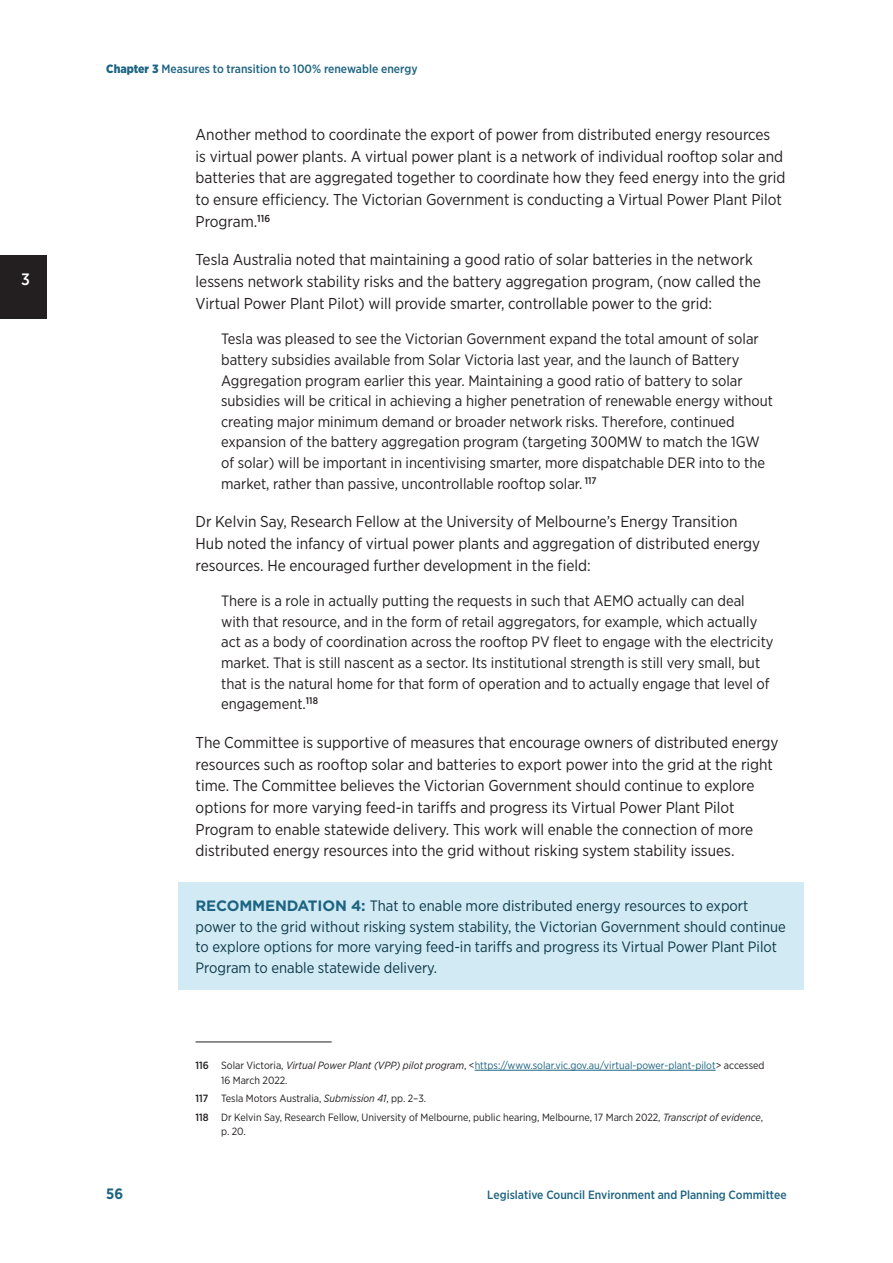
<style>
.page{position:relative;width:893px;height:1263px;background:#fff}
.page>*{position:absolute;margin:0;border:0;box-sizing:border-box;transform-origin:0 0}
.t1{font:500 16.5px "Gotham Narrow";color:#fff}
.Body{font:15.75px/21.6px "Gotham Narrow";color:#231f20}
.t2{font:15px/20.7px "Gotham Narrow";color:#231f20}
.Recommendation{font:15px/20.7px "Gotham Narrow";color:#0e394b}
.Recommendation-2{font:700 15px "Gotham";color:#1e6482}
.t3{font:700 15px "Gotham Narrow";color:#1e6482}
.t4{font:500 12px "Gotham Narrow";color:#1e6482}
.Footnote{font:10.5px/14.4px "Gotham Narrow";color:#231f20}
.Footnote-2{font:10.5px/14.4px "Gotham Narrow";color:#1e6482}
.s1{font-weight:900}
.s2{font-family:"Gotham";font-weight:700;color:#1e6482}
.s3{font-weight:500;color:#231f20}
.s4{color:#231f20}
.s5{font-style:italic;color:#231f20}
.s6{font-weight:500}
.s7{font-style:italic}
</style>
<div class="page">
<div style="left:0;top:255px;width:47px;height:64px;background:#231f20"></div>
<div style="left:179px;top:882px;width:625px;height:108px;background:#d1eaf3"></div>
<hr style="left:196px;top:1041px;width:136px;height:1px;background:#231f20">
<hr style="left:475px;top:1070px;width:241px;height:1px;background:#1e6482">
<p class="t1" style="left:21px;top:269px;width:10px">3</p>
<p class="t4" style="left:106px;top:62px;width:313px"><span class="s1">Chapter 3</span> Measures to transition to 100% renewable energy</p>
<p class="Body" style="left:196px;top:124px;width:591px">Another method to coordinate the export of power from distributed energy resources<br>is virtual power plants. A virtual power plant is a network of individual rooftop solar and batteries that are aggregated together to coordinate how they feed energy into the grid to ensure efficiency. The Victorian Government is conducting a Virtual Power Plant Pilot Program.<sup>116</sup></p>
<p class="Body" style="left:196px;top:249px;width:567px">Tesla Australia noted that maintaining a good ratio of solar batteries in the network lessens network stability risks and the battery aggregation program, (now called the<br>Virtual Power Plant Pilot) will provide smarter, controllable power to the grid:</p>
<p class="t2" style="left:221px;top:328px;width:554px">Tesla was pleased to see the Victorian Government expand the total amount of solar battery subsidies available from Solar Victoria last year, and the launch of Battery Aggregation program earlier this year. Maintaining a good ratio of battery to solar subsidies will be critical in achieving a higher penetration of renewable energy without creating major minimum demand or broader network risks. Therefore, continued expansion of the battery aggregation program (targeting 300MW to match the 1GW of solar) will be important in incentivising smarter, more dispatchable DER into to the market, rather than passive, uncontrollable rooftop solar. <sup>117</sup></p>
<p class="Body" style="left:196px;top:511px;width:566px">Dr Kelvin Say, Research Fellow at the University of Melbourne’s Energy Transition<br>Hub noted the infancy of virtual power plants and aggregation of distributed energy resources. He encouraged further development in the field:</p>
<p class="t2" style="left:221px;top:590px;width:554px">There is a role in actually putting the requests in such that AEMO actually can deal with that resource, and in the form of retail aggregators, for example, which actually act as a body of coordination across the rooftop PV fleet to engage with the electricity market. That is still nascent as a sector. Its institutional strength is still very small, but that is the natural home for that form of operation and to actually engage that level of engagement.<sup>118</sup></p>
<p class="Body" style="left:196px;top:731px;width:585px">The Committee is supportive of measures that encourage owners of distributed energy resources such as rooftop solar and batteries to export power into the grid at the right time. The Committee believes the Victorian Government should continue to explore options for more varying feed-in tariffs and progress its Virtual Power Plant Pilot Program to enable statewide delivery. This work will enable the connection of more distributed energy resources into the grid without risking system stability issues.</p>
<p class="Recommendation" style="left:196px;top:895px;width:592px;text-indent:155px"><span class="s2">4:</span> That to enable more distributed energy resources to export power to the grid without risking system stability, the Victorian Government should continue to explore options for more varying feed-in tariffs and progress its Virtual Power Plant Pilot Program to enable statewide delivery.</p>
<p class="Recommendation-2" style="left:196px;top:896px;width:23px">RECOMMENDATION</p>
<p class="Footnote-2" style="left:221px;top:1058px;width:545px;text-indent:-26px"><span class="s3">116</span> <span class="s4">Solar Victoria,</span> <span class="s5">Virtual Power Plant (VPP) pilot program</span><span class="s4">, &lt;</span>https://www.solar.vic.gov.au/virtual-power-plant-pilot<span class="s4">&gt; accessed<br>16 March 2022.</span></p>
<p class="Footnote" style="left:196px;top:1091px;width:232px"><span class="s6">117</span> Tesla Motors Australia, <span class="s7">Submission 41</span>, pp. 2–3.</p>
<p class="Footnote" style="left:221px;top:1110px;width:544px;text-indent:-26px"><span class="s6">118</span> Dr Kelvin Say, Research Fellow, University of Melbourne, public hearing, Melbourne, 17 March 2022, <span class="s7">Transcript of evidence</span>, p. 20.</p>
<p class="t3" style="left:106px;top:1184px;width:18px">56</p>
<p class="t4" style="left:487px;top:1187px;width:301px">Legislative Council Environment and Planning Committee</p>
</div>
